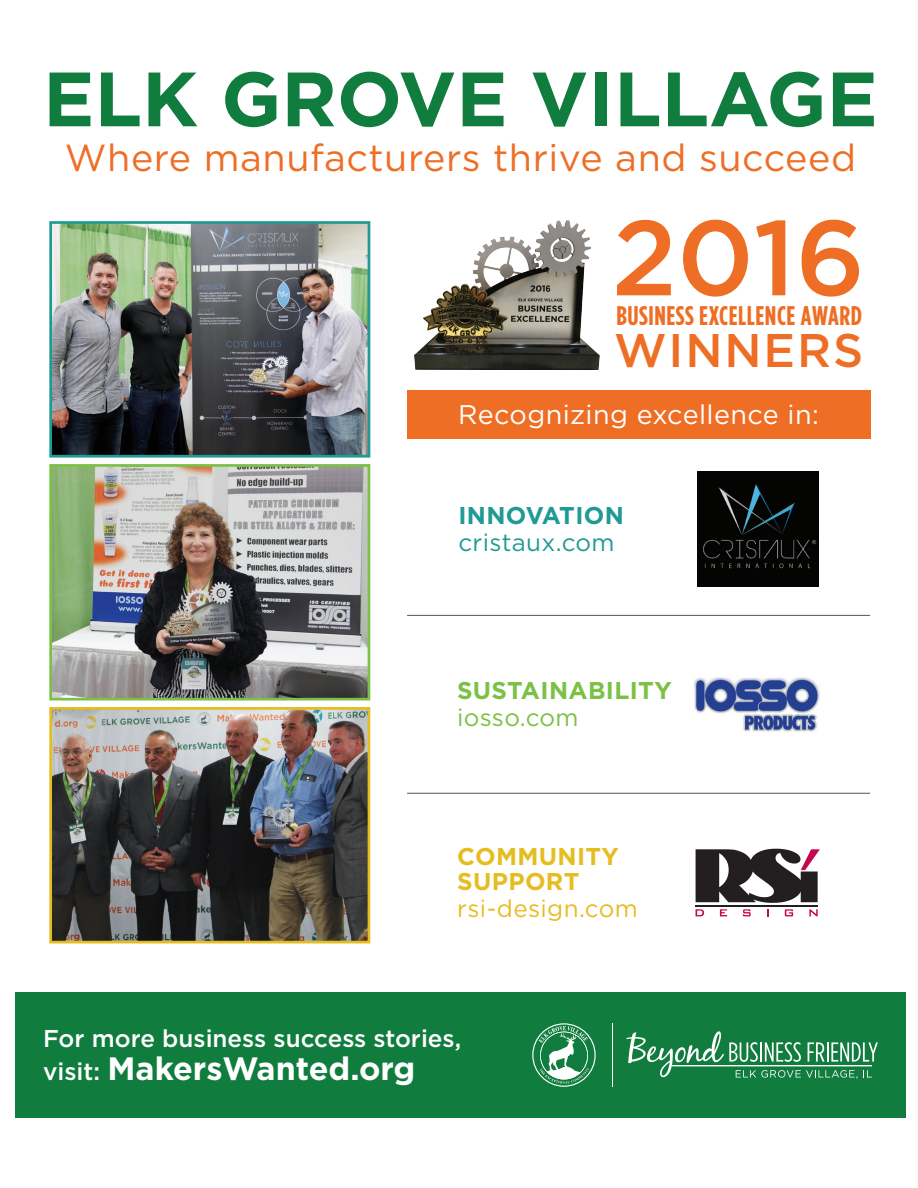
<style>
.page{position:relative;width:918px;height:1188px;background:#fff}
.page>*{position:absolute;margin:0;border:0;box-sizing:border-box;transform-origin:0 0}
.t1{font:500 106.35px "Gotham HTF";color:#ef6e25}
.t2{font:700 76.8px "Gotham HTF";color:#107d3e}
.t3{font:500 47.1px "Gotham HTF";letter-spacing:.04em;color:#ef6e25}
.t4{font:37.65px "Gotham HTF";letter-spacing:.015em;color:#ef6e25}
.t5{font:700 32.25px "Gotham HTF";color:#fff}
.t6{font:27px "Gotham HTF";letter-spacing:.015em;color:#fff}
.t7{font:700 condensed 27px "Gotham HTF";letter-spacing:.02em;color:#ef6e25}
.t8{font:500 24.3px "Gotham HTF";color:#fff}
.t9{font:700 24.3px/24.3px "Gotham HTF";letter-spacing:.015em;color:#e6bd20}
.t10{font:24.3px "Gotham HTF";letter-spacing:.015em;color:#e6bd20}
.t11{font:700 24.3px "Gotham HTF";letter-spacing:.015em;color:#7bc145}
.t12{font:24.3px "Gotham HTF";letter-spacing:.015em;color:#1f9a94}
.t13{font:700 24.3px "Gotham HTF";letter-spacing:.015em;color:#1f9a94}
.t14{font:24.3px "Gotham HTF";letter-spacing:.015em;color:#7bc145}
.s1{font-weight:500;font-size:24.3px}
</style>
<div class="page">
<div style="left:15px;top:992px;width:891px;height:126px;background:#107d3e"></div>
<img style="left:53px;top:225px;width:313px;height:229px">
<div style="left:49px;top:221px;width:321px;height:237px;border:3px solid #1f9a94"></div>
<img style="left:53px;top:468px;width:313px;height:229px">
<div style="left:49px;top:464px;width:321px;height:237px;border:3px solid #7bc145"></div>
<img style="left:53px;top:711px;width:313px;height:228px">
<div style="left:49px;top:707px;width:321px;height:236px;border:3px solid #e6bd20"></div>
<hr style="left:407px;top:615px;width:463px;height:1px;background:#656666">
<hr style="left:407px;top:793px;width:463px;height:1px;background:#656666">
<img style="left:414px;top:220px;width:186px;height:149px">
<div style="left:407px;top:390px;width:463px;height:49px;background:#ef6e25"></div>
<img style="left:698px;top:471px;width:121px;height:116px">
<svg style="left:696px;top:909px;width:8px;height:7px"></svg>
<svg style="left:720px;top:909px;width:7px;height:7px"></svg>
<svg style="left:743px;top:909px;width:8px;height:7px"></svg>
<svg style="left:767px;top:909px;width:2px;height:7px"></svg>
<svg style="left:785px;top:909px;width:8px;height:7px"></svg>
<svg style="left:809px;top:909px;width:9px;height:7px"></svg>
<hr style="left:696px;top:905px;width:122px;height:1px;background:#231f20">
<svg style="left:696px;top:849px;width:124px;height:54px"></svg>
<img style="left:694px;top:677px;width:126px;height:55px">
<svg style="left:626px;top:1031px;width:252px;height:48px"></svg>
<hr style="left:672px;top:1066px;width:200px;height:1px;background:#fff">
<svg style="left:532px;top:1023px;width:64px;height:64px"></svg>
<hr style="left:612px;top:1023px;width:1px;height:64px;background:#fff">
<h2 class="t2" style="left:43px;top:55px;width:836px">ELK GROVE VILLAGE</h2>
<p class="t4" style="left:65px;top:137px;width:793px">Where manufacturers thrive and succeed</p>
<h1 class="t1" style="left:612px;top:197px;width:255px">2016</h1>
<p class="t7" style="left:616px;top:300px;width:247px">BUSINESS EXCELLENCE AWARD</p>
<p class="t3" style="left:614px;top:324px;width:251px">WINNERS</p>
<p class="t6" style="left:458px;top:399px;width:362px">Recognizing excellence in:</p>
<p class="t13" style="left:458px;top:502px;width:167px">INNOVATION</p>
<p class="t12" style="left:458px;top:529px;width:158px">cristaux.com</p>
<p class="t11" style="left:457px;top:676px;width:216px">SUSTAINABILITY</p>
<p class="t14" style="left:457px;top:704px;width:123px">iosso.com</p>
<p class="t9" style="left:457px;top:844px;width:163px">COMMUNITY<br>SUPPORT</p>
<p class="t10" style="left:457px;top:895px;width:182px">rsi-design.com</p>
<p class="t8" style="left:43px;top:1025px;width:420px">For more business success stories,</p>
<p class="t5" style="left:43px;top:1050px;width:374px"><span class="s1">visit:</span> MakersWanted.org</p>
</div>
